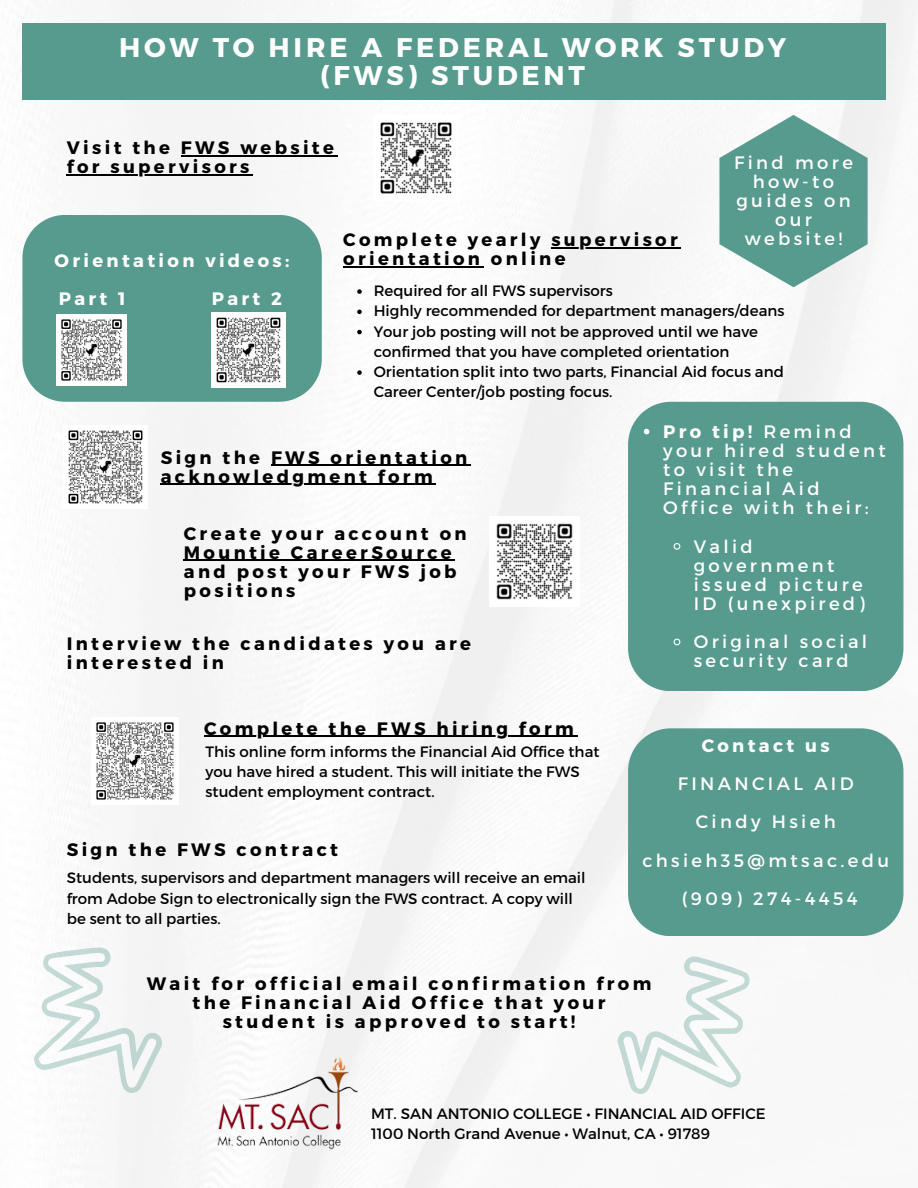
<style>
.page{position:relative;width:918px;height:1188px;background:#fff}
.page>*{position:absolute;margin:0;border:0;box-sizing:border-box;transform-origin:0 0}
.t1{font:700 27px/28.2px "Montserrat";letter-spacing:.14em;color:#fff;text-align:center}
.t2{font:700 18px/19px "Montserrat";letter-spacing:.185em;color:#000}
.t3{font:18px/19px "Montserrat";letter-spacing:.185em;color:#fff}
.t4{font:700 18px/38.2px "Montserrat";letter-spacing:.185em;color:#fff}
.t5{font:15px/20.2px "Montserrat";color:#000}
.s1{font-weight:700}
</style>
<div class="page">
<img style="left:22px;top:0;width:896px;height:1188px">
<hr style="left:204px;top:736px;width:373px;height:1px;background:#000">
<hr style="left:161px;top:484px;width:275px;height:1px;background:#000">
<hr style="left:551px;top:247px;width:130px;height:1px;background:#000">
<hr style="left:67px;top:174px;width:186px;height:2px;background:#000">
<hr style="left:181px;top:155px;width:156px;height:1px;background:#000">
<hr style="left:343px;top:266px;width:140px;height:1px;background:#000">
<hr style="left:271px;top:465px;width:200px;height:1px;background:#000">
<hr style="left:184px;top:560px;width:271px;height:1px;background:#000">
<div style="left:22px;top:24px;width:864px;height:76px;background:#579b8e"></div>
<svg style="left:357px;top:289px;width:5px;height:5px"></svg>
<svg style="left:357px;top:310px;width:5px;height:4px"></svg>
<svg style="left:357px;top:330px;width:5px;height:4px"></svg>
<svg style="left:357px;top:370px;width:5px;height:5px"></svg>
<div style="left:22px;top:215px;width:300px;height:187px;background:#579b8e"></div>
<img style="left:56px;top:315px;width:71px;height:71px">
<img style="left:211px;top:313px;width:75px;height:74px">
<svg style="left:719px;top:115px;width:149px;height:172px"></svg>
<img style="left:373px;top:115px;width:86px;height:86px">
<img style="left:64px;top:426px;width:83px;height:83px">
<img style="left:92px;top:718px;width:86px;height:86px">
<img style="left:204px;top:1047px;width:163px;height:115px">
<svg style="left:22px;top:934px;width:150px;height:178px"></svg>
<div style="left:628px;top:402px;width:275px;height:289px;background:#579b8e"></div>
<svg style="left:644px;top:429px;width:5px;height:5px"></svg>
<svg style="left:673px;top:542px;width:8px;height:9px"></svg>
<div style="left:628px;top:728px;width:275px;height:208px;background:#579b8e"></div>
<svg style="left:601px;top:937px;width:179px;height:192px"></svg>
<img style="left:489px;top:516px;width:90px;height:90px">
<svg style="left:673px;top:638px;width:8px;height:8px"></svg>
<h1 class="t1" style="left:119px;top:32px;width:669px">HOW TO HIRE A FEDERAL WORK STUDY (FWS) STUDENT</h1>
<p class="t2" style="left:67px;top:137px;width:269px">Visit the FWS website for supervisors</p>
<p class="t4" style="left:55px;top:240px;width:236px">Orientation videos:<br>Part 1</p>
<p class="t4" style="left:212px;top:278px;width:72px">Part 2</p>
<p class="t3" style="left:734px;top:152px;width:120px;text-align:center">Find more how-to guides on our</p>
<p class="t2" style="left:343px;top:229px;width:336px">Complete yearly supervisor</p>
<p class="t3" style="left:745px;top:229px;width:99px">website!</p>
<p class="t2" style="left:343px;top:248px;width:224px">orientation online</p>
<p class="t5" style="left:374px;top:280px;width:412px">Required for all FWS supervisors<br>Highly recommended for department managers/deans Your job posting will not be approved until we have confirmed that you have completed orientation Orientation split into two parts, Financial Aid focus and Career Center/job posting focus.</p>
<p class="t2" style="left:161px;top:447px;width:308px">Sign the FWS orientation acknowledgment form</p>
<p class="t2" style="left:184px;top:523px;width:284px">Create your account on<br>Mountie CareerSource and post your FWS job positions</p>
<p class="t2" style="left:67px;top:633px;width:406px">Interview the candidates you are interested in</p>
<p class="t2" style="left:204px;top:718px;width:371px">Complete the FWS hiring form</p>
<p class="t5" style="left:206px;top:741px;width:396px">This online form informs the Financial Aid Office that you have hired a student. This will initiate the FWS student employment contract.</p>
<p class="t2" style="left:67px;top:839px;width:273px">Sign the FWS contract</p>
<p class="t5" style="left:67px;top:867px;width:520px">Students, supervisors and department managers will receive an email from Adobe Sign to electronically sign the FWS contract. A copy will be sent to all parties.</p>
<p class="t3" style="left:663px;top:421px;width:224px"><span class="s1">Pro tip!</span> Remind your hired student to visit the<br>Financial Aid<br>Office with their:</p>
<p class="t3" style="left:694px;top:536px;width:173px">Valid government issued picture<br>ID (unexpired)</p>
<p class="t3" style="left:694px;top:631px;width:175px">Original social security card</p>
<p class="t4" style="left:702px;top:726px;width:130px">Contact us</p>
<p class="t3" style="left:642px;top:764px;width:248px;line-height:38.2px;text-align:center">FINANCIAL AID<br>Cindy Hsieh chsieh35@mtsac.edu (909) 274-4454</p>
<p class="t2" style="left:147px;top:973px;width:506px;text-align:center">Wait for official email confirmation from the Financial Aid Office that your student is approved to start!</p>
<p class="t5" style="left:371px;top:1103px;width:396px">MT. SAN ANTONIO COLLEGE • FINANCIAL AID OFFICE<br>1100 North Grand Avenue • Walnut, CA • 91789</p>
</div>
